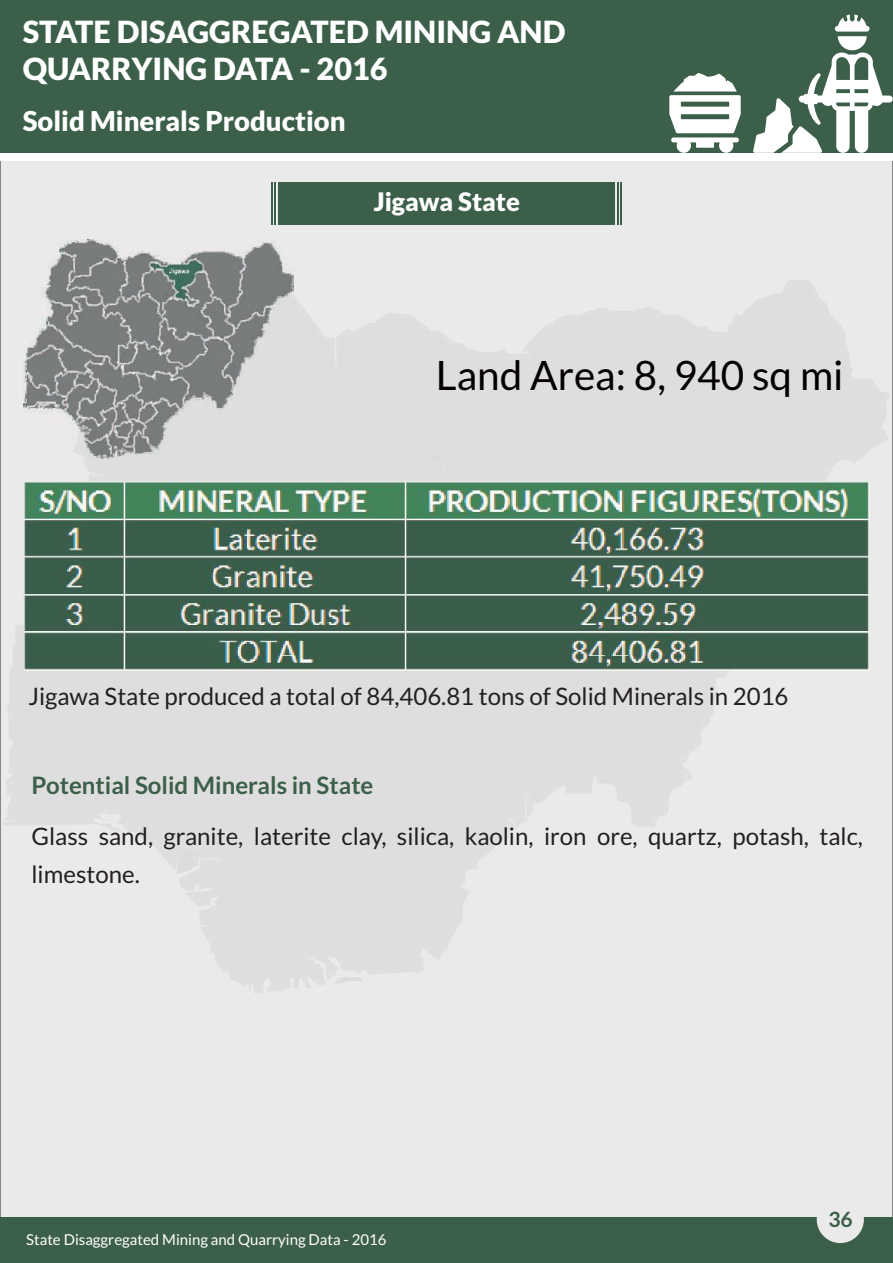
<style>
.page{position:relative;width:893px;height:1263px;background:#fff}
.page>*{position:absolute;margin:0;border:0;box-sizing:border-box;transform-origin:0 0}
.t1{font:40.5px "Lato";color:#050000}
.t2{font:900 30.6px/36.8px "Lato";color:#fff}
.t3{font:900 27.3px "Lato";color:#fff}
.t4{font:900 25.5px "Lato";color:#fff}
.t5{font:24px/38.4px "Lato";color:#241f1f}
.t6{font:700 24px "Lato";color:#3c5f4a}
.t7{font:700 21px "Lato";color:#3c5f4a}
.t8{font:15px "Lato";color:#fff}
</style>
<div class="page">
<div style="left:0;top:0;width:893px;height:1263px;background:linear-gradient(to right,#e9e8e8,#e7e6e6)"></div>
<img style="left:118px;top:455px;width:711px;height:539px">
<div style="left:0;top:0;width:893px;height:160px;background:#fff"></div>
<div style="left:0;top:0;width:893px;height:153px;background:#3c5f4a"></div>
<div style="left:0;top:1218px;width:893px;height:45px;background:#3c5f4a"></div>
<div style="left:817px;top:1196px;width:47px;height:47px;background:#ebeaea;border-radius:50%"></div>
<svg style="left:753px;top:15px;width:140px;height:138px"></svg>
<svg style="left:669px;top:73px;width:72px;height:80px"></svg>
<div style="left:278px;top:182px;width:337px;height:42px;background:#3c5f4a"></div>
<hr style="left:617px;top:182px;width:2px;height:42px;background:#3c5f4a">
<hr style="left:621px;top:182px;width:1px;height:42px;background:#3c5f4a">
<hr style="left:271px;top:182px;width:1px;height:42px;background:#3c5f4a">
<hr style="left:274px;top:182px;width:2px;height:42px;background:#3c5f4a">
<img style="left:23px;top:239px;width:270px;height:220px">
<img style="left:24px;top:481px;width:845px;height:189px">
<p class="t2" style="left:23px;top:15px;width:544px">STATE DISAGGREGATED MINING AND<br>QUARRYING DATA - 2016</p>
<p class="t3" style="left:23px;top:109px;width:324px">Solid Minerals Production</p>
<p class="t4" style="left:374px;top:190px;width:148px">Jigawa State</p>
<h1 class="t1" style="left:436px;top:357px;width:409px">Land Area: 8, 940 sq mi</h1>
<p class="t5" style="left:28px;top:678px;width:762px">Jigawa State produced a total of 84,406.81 tons of Solid Minerals in 2016</p>
<p class="t6" style="left:31px;top:775px;width:343px">Potential Solid Minerals in State</p>
<p class="t5" style="left:31px;top:818px;width:833px">Glass sand, granite, laterite clay, silica, kaolin, iron ore, quartz, potash, talc, limestone.</p>
<p class="t8" style="left:26px;top:1233px;width:362px">State Disaggregated Mining and Quarrying Data - 2016</p>
<p class="t7" style="left:828px;top:1210px;width:26px">36</p>
</div>
